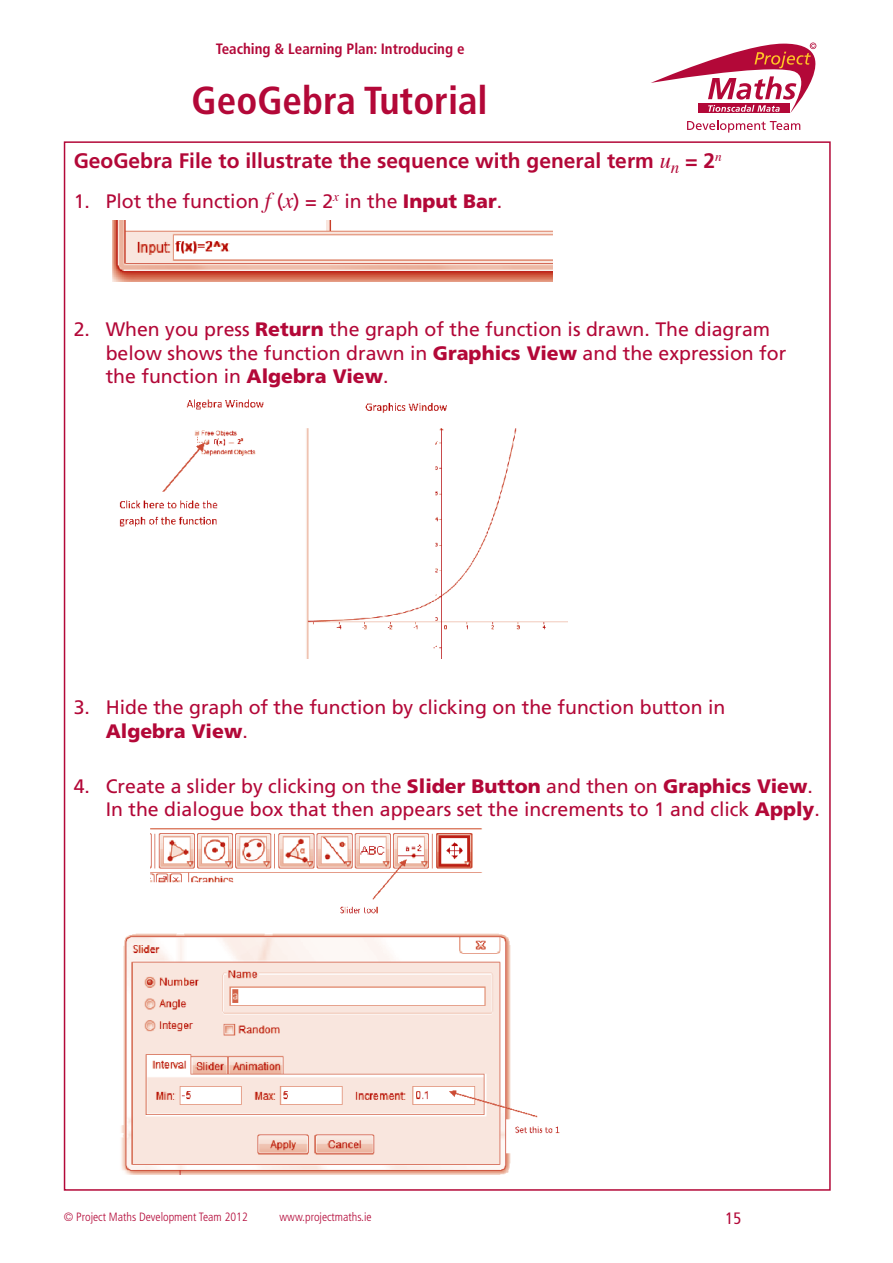
<style>
.page{position:relative;width:893px;height:1263px;background:#fff}
.page>*{position:absolute;margin:0;border:0;box-sizing:border-box;transform-origin:0 0}
.Student_Activity_Tit{font:700 condensed 39px "Frutiger";color:#b30838}
.Question{font:700 21px "Frutiger";color:#b30838}
.Question_tabed_secti{font:19.5px/23.4px "Frutiger";color:#b30838}
.t1{font:condensed 16.5px "Frutiger";color:#b30838}
.t2{font:700 condensed 15px "Frutiger";color:#b30838}
.t3{font:300 condensed 12px "Frutiger";color:#b30838}
.s1{font-family:"Times";font-weight:400;font-style:italic;font-size:22.5px}
.s2{font-family:"Times";font-style:italic;font-size:22.5px}
.s3{font-weight:900}
</style>
<div class="page">
<svg style="left:687px;top:120px;width:113px;height:13px"></svg>
<svg style="left:651px;top:43px;width:165px;height:70px"></svg>
<img style="left:112px;top:220px;width:440px;height:61px">
<img style="left:119px;top:399px;width:449px;height:260px">
<img style="left:121px;top:829px;width:439px;height:345px">
<p class="t2" style="left:216px;top:40px;width:250px">Teaching &amp; Learning Plan: Introducing e</p>
<p class="Student_Activity_Tit" style="left:192px;top:78px;width:298px">GeoGebra Tutorial</p>
<p class="Question" style="left:74px;top:149px;width:650px">GeoGebra File to illustrate the sequence with general term <span class="s1">u</span><sub>n</sub> = 2<sup>n</sup></p>
<p class="Question_tabed_secti" style="left:74px;top:189px;width:430px">1. Plot the function <span class="s2">f</span> (<span class="s2">x</span>) = 2<sup>x</sup> in the <span class="s3">Input Bar</span>.</p>
<p class="Question_tabed_secti" style="left:106px;top:318px;width:682px;text-indent:-32px">2. When you press <span class="s3">Return</span> the graph of the function is drawn. The diagram below shows the function drawn in <span class="s3">Graphics View</span> and the expression for the function in <span class="s3">Algebra View</span>.</p>
<p class="Question_tabed_secti" style="left:106px;top:696px;width:621px;text-indent:-32px">3. Hide the graph of the function by clicking on the function button in<br><span class="s3">Algebra View</span>.</p>
<p class="Question_tabed_secti" style="left:106px;top:774px;width:716px;text-indent:-32px">4. Create a slider by clicking on the <span class="s3">Slider Button</span> and then on <span class="s3">Graphics View</span>.<br>In the dialogue box that then appears set the increments to 1 and click <span class="s3">Apply</span>.</p>
<p class="t3" style="left:64px;top:1210px;width:186px">© Project Maths Development Team 2012</p>
<p class="t3" style="left:279px;top:1210px;width:94px">www.projectmaths.ie</p>
<p class="t1" style="left:726px;top:1209px;width:17px">15</p>
</div>
